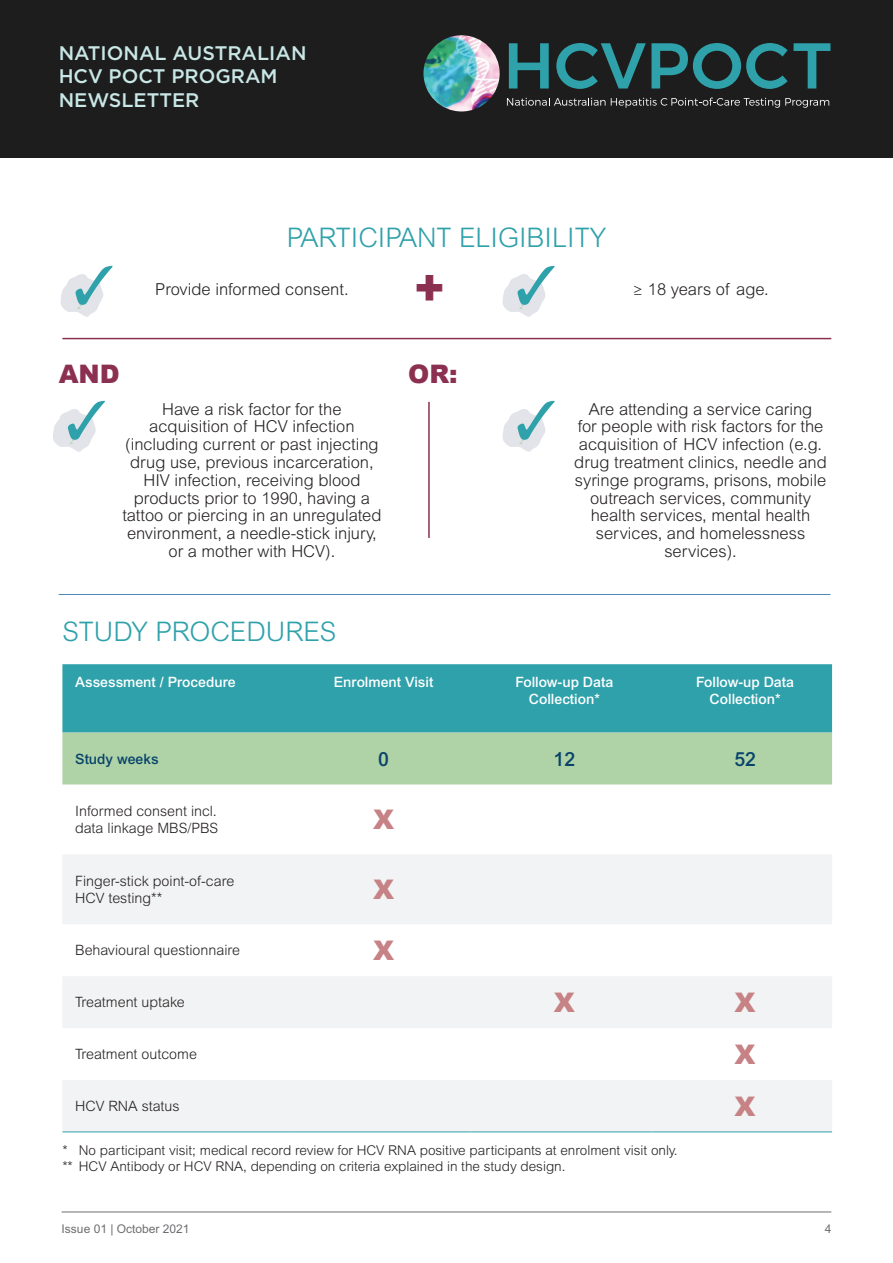
<style>
.page{position:relative;width:893px;height:1263px;background:#fff}
.page>*{position:absolute;margin:0;border:0;box-sizing:border-box;transform-origin:0 0}
.t1{font:900 48px "Arial";color:#8b3050}
.subhead{font:300 27px "Arial MT Pro";color:#2fa1aa}
.Body_Copy{font:900 27px "Arial";color:#c68285}
.t2{font:900 25.5px "Arial";color:#8b3050}
.t3{font:500 19.65px/23.1px "Gotham";color:#c8e7e6}
.Body_Copy-2{font:500 19.5px "Arial MT Pro";color:#08436b}
.tick_points{font:300 16.5px/17.9px "Arial MT Pro";color:#231f20;text-align:center}
.Body_Copy-3{font:300 14.25px/17.1px "Arial MT Pro";color:#231f20}
.Body_Copy-4{font:500 14.25px/17.1px "Arial MT Pro";color:#fff;text-align:center}
.Body_Copy-5{font:500 14.25px "Arial MT Pro";color:#08436b}
.Body_Copy-6{font:300 13.5px/16.2px "Arial MT Pro";color:#231f20}
.t4{font:12px "Arial MT Pro";color:#6d6e71}
</style>
<div class="page">
<hr style="left:62px;top:1211px;width:769px;height:1px;background:#6d6e71">
<div style="left:0;top:0;width:893px;height:158px;background:#1c1d1c"></div>
<img style="left:423px;top:35px;width:77px;height:76px;border-radius:38px">
<svg style="left:509px;top:43px;width:40px;height:46px"></svg>
<svg style="left:556px;top:43px;width:232px;height:46px"></svg>
<svg style="left:794px;top:43px;width:36px;height:46px"></svg>
<svg style="left:507px;top:98px;width:98px;height:8px"></svg>
<svg style="left:611px;top:98px;width:218px;height:10px"></svg>
<hr style="left:428px;top:402px;width:2px;height:136px;background:#8b3050">
<hr style="left:62px;top:338px;width:769px;height:1px;background:#8b3050">
<hr style="left:59px;top:594px;width:771px;height:1px;background:#4e86b4">
<div style="left:62px;top:664px;width:770px;height:68px;background:#2fa1aa"></div>
<div style="left:62px;top:732px;width:770px;height:52px;background:#afd3a6"></div>
<svg style="left:63px;top:855px;width:769px;height:276px;fill:#f2f3f4"></svg>
<hr style="left:62px;top:1131px;width:228px;height:1px;background:#2fa1aa">
<hr style="left:290px;top:1131px;width:181px;height:1px;background:#2fa1aa">
<hr style="left:471px;top:1131px;width:180px;height:1px;background:#2fa1aa">
<hr style="left:651px;top:1131px;width:181px;height:1px;background:#2fa1aa">
<svg style="left:60px;top:274px;width:43px;height:43px"></svg>
<svg style="left:502px;top:274px;width:43px;height:43px"></svg>
<svg style="left:53px;top:409px;width:43px;height:43px"></svg>
<svg style="left:502px;top:409px;width:43px;height:43px"></svg>
<p class="t3" style="left:59px;top:42px;width:249px">NATIONAL AUSTRALIAN<br>HCV POCT PROGRAM<br>NEWSLETTER</p>
<p class="t2" style="left:59px;top:355px;width:62px">AND</p>
<p class="subhead" style="left:287px;top:221px;width:321px">PARTICIPANT ELIGIBILITY</p>
<p class="tick_points" style="left:155px;top:280px;width:195px">Provide informed consent.</p>
<p class="t1" style="left:414px;top:253px;width:33px">+</p>
<p class="t2" style="left:408px;top:355px;width:51px">OR:</p>
<p class="tick_points" style="left:632px;top:280px;width:138px">≥ 18 years of age.</p>
<p class="tick_points" style="left:122px;top:400px;width:261px">Have a risk factor for the acquisition of HCV infection (including current or past injecting drug use, previous incarceration,<br>HIV infection, receiving blood products prior to 1990, having a tattoo or piercing in an unregulated environment, a needle-stick injury, or a mother with HCV).</p>
<p class="tick_points" style="left:574px;top:400px;width:254px">Are attending a service caring<br>for people with risk factors for the acquisition of HCV infection (e.g. drug treatment clinics, needle and syringe programs, prisons, mobile outreach services, community health services, mental health services, and homelessness services).</p>
<p class="subhead" style="left:62px;top:615px;width:275px">STUDY PROCEDURES</p>
<p class="Body_Copy-4" style="left:75px;top:674px;width:162px">Assessment / Procedure</p>
<p class="Body_Copy-4" style="left:334px;top:674px;width:101px">Enrolment Visit</p>
<p class="Body_Copy-4" style="left:515px;top:674px;width:99px">Follow-up Data<br>Collection*</p>
<p class="Body_Copy-4" style="left:696px;top:674px;width:99px">Follow-up Data<br>Collection*</p>
<p class="Body_Copy-5" style="left:75px;top:750px;width:85px">Study weeks</p>
<p class="Body_Copy-2" style="left:378px;top:747px;width:12px">0</p>
<p class="Body_Copy-2" style="left:554px;top:747px;width:23px">12</p>
<p class="Body_Copy-2" style="left:734px;top:747px;width:23px">52</p>
<p class="Body_Copy-3" style="left:75px;top:803px;width:145px">Informed consent incl. data linkage MBS/PBS</p>
<p class="Body_Copy" style="left:373px;top:800px;width:23px">X</p>
<p class="Body_Copy-3" style="left:75px;top:873px;width:161px">Finger-stick point-of-care<br>HCV testing**</p>
<p class="Body_Copy" style="left:373px;top:870px;width:23px">X</p>
<p class="Body_Copy-3" style="left:75px;top:942px;width:166px">Behavioural questionnaire</p>
<p class="Body_Copy" style="left:373px;top:931px;width:23px">X</p>
<p class="Body_Copy-3" style="left:75px;top:994px;width:111px">Treatment uptake</p>
<p class="Body_Copy" style="left:554px;top:982px;width:23px">X</p>
<p class="Body_Copy" style="left:735px;top:982px;width:23px">X</p>
<p class="Body_Copy-3" style="left:75px;top:1046px;width:123px">Treatment outcome</p>
<p class="Body_Copy" style="left:735px;top:1034px;width:23px">X</p>
<p class="Body_Copy-3" style="left:75px;top:1098px;width:106px">HCV RNA status</p>
<p class="Body_Copy" style="left:735px;top:1086px;width:23px">X</p>
<p class="Body_Copy-6" style="left:62px;top:1143px;width:617px">* No participant visit; medical record review for HCV RNA positive participants at enrolment visit only. ** HCV Antibody or HCV RNA, depending on criteria explained in the study design.</p>
<p class="t4" style="left:62px;top:1222px;width:129px">Issue 01 | October 2021</p>
<p class="t4" style="left:825px;top:1222px;width:8px">4</p>
</div>
